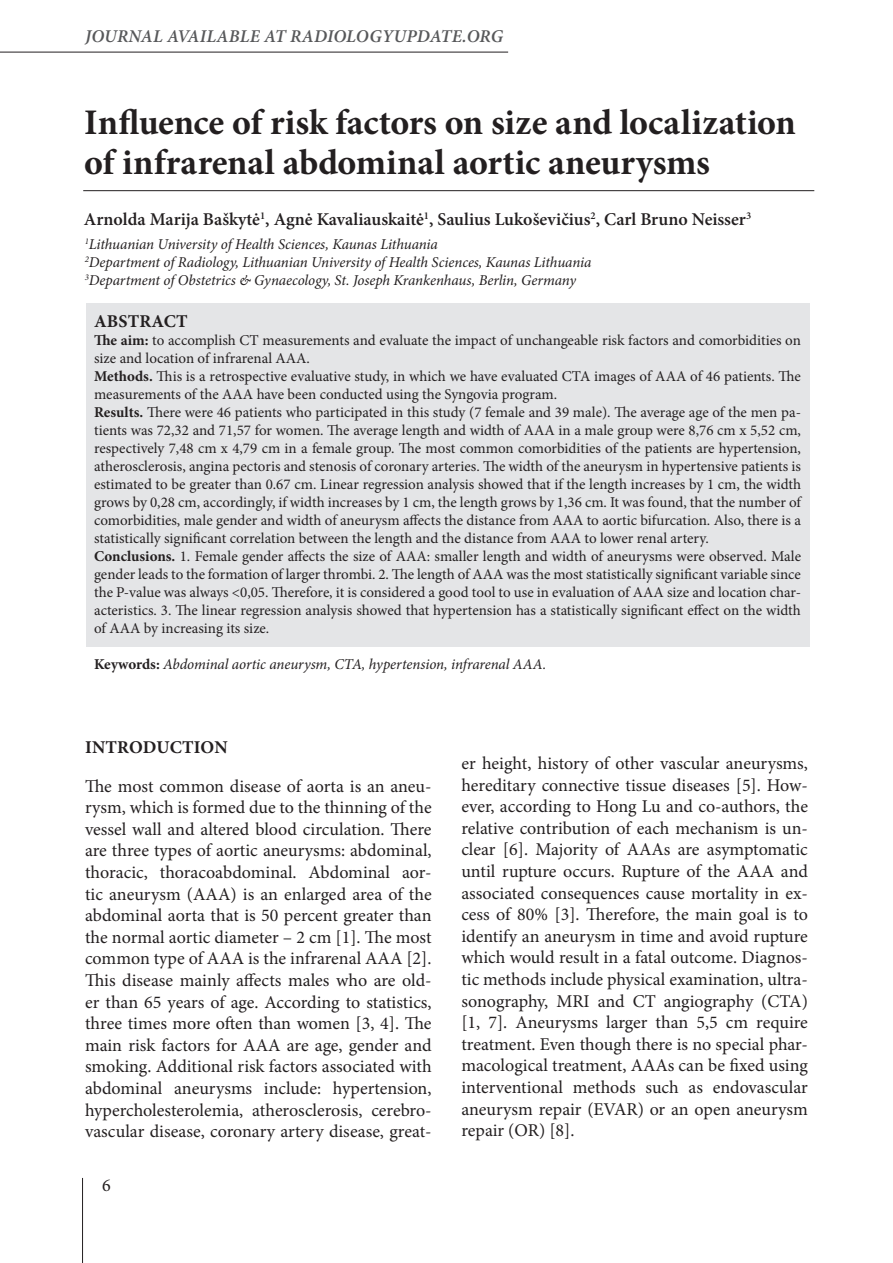
<style>
.page{position:relative;width:893px;height:1263px;background:#fff}
.page>*{position:absolute;margin:0;border:0;box-sizing:border-box;transform-origin:0 0}
.Antraste{font:700 36px/40.5px "Minion Pro";letter-spacing:-.005em;color:#231f20}
.tekstas{font:18px/21.6px "Minion Pro";color:#231f20;text-align:justify}
.autoriai{font:600 18px "Minion Pro";color:#231f20}
.t1{font:italic 600 18px "Minion Pro";letter-spacing:.01em;color:#57585a}
.paantrastes{font:700 18px "Minion Pro";letter-spacing:.01em;color:#231f20}
.paantraste2{font:700 18px "Minion Pro";letter-spacing:.01em;color:#231f20}
.Abstract{font:15px/18px "Minion Pro";color:#231f20}
.po_autoriais{font:italic 15px "Minion Pro";letter-spacing:-.01em;color:#231f20}
.Abstract-2{font:italic 15px "Minion Pro";letter-spacing:-.005em;color:#231f20}
.s1{font-weight:700}
.s2{font-weight:700;font-style:normal}
</style>
<div class="page">
<hr style="left:82px;top:1178px;width:1px;height:85px;background:#231f20">
<hr style="left:0;top:52px;width:508px;height:1px;background:#231f20">
<div style="left:86px;top:303px;width:723px;height:343px;background:#e4e5e7"></div>
<hr style="left:83px;top:190px;width:731px;height:1px;background:#231f20">
<p class="t1" style="left:85px;top:23px;width:420px">JOURNAL AVAILABLE AT RADIOLOGYUPDATE.ORG</p>
<h1 class="Antraste" style="left:84px;top:101px;width:713px">Influence of risk factors on size and localization of infrarenal abdominal aortic aneurysms</h1>
<p class="autoriai" style="left:84px;top:206px;width:669px">Arnolda Marija Baškytė<sup>1</sup>, Agnė Kavaliauskaitė<sup>1</sup>, Saulius Lukoševičius<sup>2</sup>, Carl Bruno Neisser<sup>3</sup></p>
<p class="po_autoriais" style="left:85px;top:234px;width:355px"><sup>1</sup>Lithuanian University of Health Sciences, Kaunas Lithuania</p>
<p class="po_autoriais" style="left:85px;top:252px;width:508px"><sup>2</sup>Department of Radiology, Lithuanian University of Health Sciences, Kaunas Lithuania</p>
<p class="po_autoriais" style="left:85px;top:270px;width:493px"><sup>3</sup>Department of Obstetrics &amp; Gynaecology, St. Joseph Krankenhaus, Berlin, Germany</p>
<p class="paantraste2" style="left:94px;top:308px;width:95px">ABSTRACT</p>
<p class="Abstract" style="left:94px;top:331px;width:708px"><span class="s1">The aim:</span> to accomplish CT measurements and evaluate the impact of unchangeable risk factors and comorbidities on size and location of infrarenal AAA.</p>
<p class="Abstract" style="left:94px;top:367px;width:708px"><span class="s1">Methods.</span> This is a retrospective evaluative study, in which we have evaluated CTA images of AAA of 46 patients. The measurements of the AAA have been conducted using the Syngovia program.</p>
<p class="Abstract" style="left:94px;top:403px;width:708px;text-align:justify"><span class="s1">Results.</span> There were 46 patients who participated in this study (7 female and 39 male). The average age of the men pa&shy;tients was 72,32 and 71,57 for women. The average length and width of AAA in a male group were 8,76 cm x 5,52 cm, respectively 7,48 cm x 4,79 cm in a female group. The most common comorbidities of the patients are hypertension, atherosclerosis, angina pectoris and stenosis of coronary arteries. The width of the aneurysm in hypertensive patients is estimated to be greater than 0.67 cm. Linear regression analysis showed that if the length increases by 1 cm, the width grows by 0,28 cm, accordingly, if width increases by 1 cm, the length grows by 1,36 cm. It was found, that the number of comorbidities, male gender and width of aneurysm affects the distance from AAA to aortic bifurcation. Also, there is a statistically significant correlation between the length and the distance from AAA to lower renal artery.</p>
<p class="Abstract" style="left:94px;top:547px;width:708px;text-align:justify"><span class="s1">Conclusions.</span> 1. Female gender affects the size of AAA: smaller length and width of aneurysms were observed. Male gender leads to the formation of larger thrombi. 2. The length of AAA was the most statistically significant variable since the P-value was always &lt;0,05. Therefore, it is considered a good tool to use in evaluation of AAA size and location char&shy;acteristics. 3. The linear regression analysis showed that hypertension has a statistically significant effect on the width of AAA by increasing its size.</p>
<p class="Abstract-2" style="left:94px;top:654px;width:454px"><span class="s2">Keywords:</span> Abdominal aortic aneurysm, CTA, hypertension, infrarenal AAA.</p>
<p class="paantrastes" style="left:85px;top:734px;width:144px">INTRODUCTION</p>
<p class="tekstas" style="left:85px;top:775px;width:348px">The most common disease of aorta is an aneu&shy;rysm, which is formed due to the thinning of the vessel wall and altered blood circulation. There are three types of aortic aneurysms: abdominal, thoracic, thoracoabdominal. Abdominal aor&shy;tic aneurysm (AAA) is an enlarged area of the abdominal aorta that is 50 percent greater than the normal aortic diameter – 2 cm [1]. The most common type of AAA is the infrarenal AAA [2].<br>This disease mainly affects males who are old&shy;er than 65 years of age. According to statistics, three times more often than women [3, 4]. The main risk factors for AAA are age, gender and smoking. Additional risk factors associated with abdominal aneurysms include: hypertension, hypercholesterolemia, atherosclerosis, cerebro&shy;vascular disease, coronary artery disease, great-</p>
<p class="tekstas" style="left:102px;top:1174px;width:10px">6</p>
<p class="tekstas" style="left:461px;top:752px;width:348px">er height, history of other vascular aneurysms, hereditary connective tissue diseases [5]. How&shy;ever, according to Hong Lu and co-authors, the relative contribution of each mechanism is un&shy;clear [6]. Majority of AAAs are asymptomatic until rupture occurs. Rupture of the AAA and associated consequences cause mortality in ex&shy;cess of 80% [3]. Therefore, the main goal is to identify an aneurysm in time and avoid rupture which would result in a fatal outcome. Diagnos&shy;tic methods include physical examination, ultra&shy;sonography, MRI and CT angiography (CTA) [1, 7]. Aneurysms larger than 5,5 cm require treatment. Even though there is no special phar&shy;macological treatment, AAAs can be fixed using interventional methods such as endovascular aneurysm repair (EVAR) or an open aneurysm repair (OR) [8].</p>
</div>
